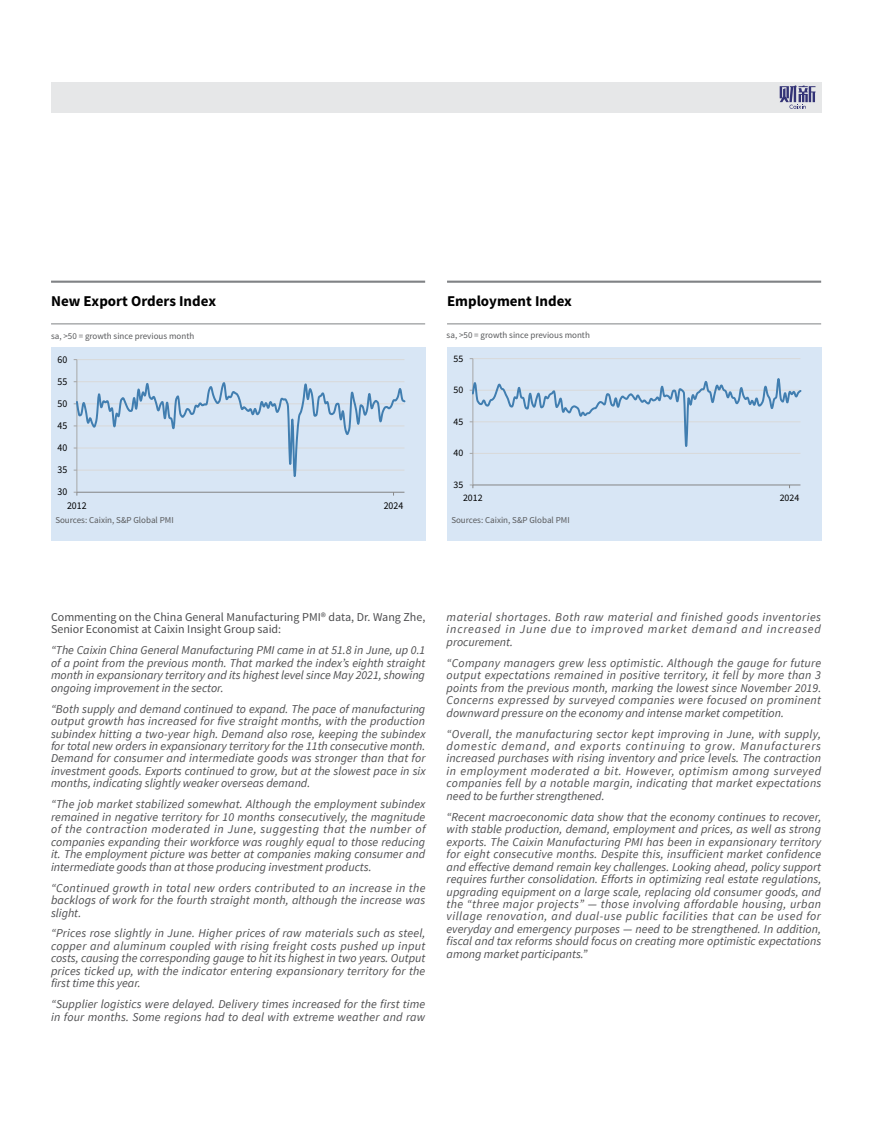
<style>
.page{position:relative;width:872px;height:1127px;background:#fff}
.page>*{position:absolute;margin:0;border:0;box-sizing:border-box;transform-origin:0 0}
.t1{font:700 15px "Source Sans Pro";color:#000}
.t2{font:italic 12px/12.5px "Source Sans Pro";color:#4d4d4f;text-align:justify}
.t3{font:12px/12.5px "Source Sans Pro";color:#4d4d4f}
.t4{font:10.35px "Source Sans Pro";letter-spacing:-.005em;color:#000;scale:.95 1}
.t5{font:9.9px "Source Sans Pro";letter-spacing:-.005em;color:#000}
.t6{font:9px "Source Sans Pro";color:#58595b}
</style>
<div class="page">
<div style="left:51px;top:347px;width:374px;height:194px;background:#d8e6f5"></div>
<hr style="left:51px;top:281px;width:374px;height:2px;background:#808285">
<hr style="left:51px;top:324px;width:374px;height:1px;background:#808285">
<div style="left:447px;top:347px;width:374px;height:194px;background:#d8e6f5"></div>
<hr style="left:447px;top:281px;width:374px;height:2px;background:#808285">
<hr style="left:447px;top:324px;width:374px;height:1px;background:#808285">
<div style="left:51px;top:82px;width:770px;height:30px;background:#e6e7e8"></div>
<svg style="left:779px;top:85px;width:36px;height:24px"></svg>
<hr style="left:473px;top:358px;width:327px;height:1px;background:#d9d9d9">
<hr style="left:472px;top:359px;width:1px;height:126px;background:#a6a6a6">
<hr style="left:473px;top:485px;width:327px;height:1px;background:#868686">
<svg style="left:470px;top:378px;width:331px;height:76px"></svg>
<hr style="left:77px;top:359px;width:327px;height:1px;background:#d9d9d9">
<hr style="left:76px;top:360px;width:1px;height:132px;background:#a6a6a6">
<hr style="left:77px;top:492px;width:327px;height:1px;background:#868686">
<svg style="left:74px;top:381px;width:331px;height:101px"></svg>
<p class="t1" style="left:51px;top:291px;width:166px">New Export Orders Index</p>
<p class="t1" style="left:447px;top:291px;width:126px">Employment Index</p>
<p class="t6" style="left:51px;top:330px;width:145px">sa, &gt;50 = growth since previous month</p>
<p class="t6" style="left:446px;top:330px;width:145px">sa, &gt;50 = growth since previous month</p>
<p class="t4" style="left:58px;top:353px;width:12px">60</p>
<p class="t4" style="left:58px;top:375px;width:12px">55</p>
<p class="t4" style="left:58px;top:397px;width:12px">50</p>
<p class="t4" style="left:58px;top:419px;width:12px">45</p>
<p class="t4" style="left:58px;top:441px;width:12px">40</p>
<p class="t4" style="left:58px;top:463px;width:12px">35</p>
<p class="t4" style="left:58px;top:485px;width:12px">30</p>
<p class="t4" style="left:67px;top:499px;width:22px">2012</p>
<p class="t4" style="left:384px;top:499px;width:22px">2024</p>
<p class="t6" style="left:55px;top:514px;width:120px">Sources: Caixin, S&amp;P Global PMI</p>
<p class="t5" style="left:453px;top:352px;width:11px">55</p>
<p class="t5" style="left:453px;top:384px;width:11px">50</p>
<p class="t5" style="left:453px;top:415px;width:11px">45</p>
<p class="t5" style="left:453px;top:447px;width:11px">40</p>
<p class="t5" style="left:453px;top:478px;width:11px">35</p>
<p class="t5" style="left:463px;top:492px;width:21px">2012</p>
<p class="t5" style="left:779px;top:492px;width:21px">2024</p>
<p class="t6" style="left:451px;top:514px;width:120px">Sources: Caixin, S&amp;P Global PMI</p>
<p class="t3" style="left:51px;top:611px;width:376px">Commenting on the China General Manufacturing PMI® data, Dr. Wang Zhe,<br>Senior Economist at Caixin Insight Group said:</p>
<p class="t2" style="left:51px;top:644px;width:376px">“The Caixin China General Manufacturing PMI came in at 51.8 in June, up 0.1 of a point from the previous month. That marked the index’s eighth straight month in expansionary territory and its highest level since May 2021, showing ongoing improvement in the sector.</p>
<p class="t2" style="left:51px;top:702px;width:376px">“Both supply and demand continued to expand. The pace of manufacturing output growth has increased for five straight months, with the production subindex hitting a two-year high. Demand also rose, keeping the subindex for total new orders in expansionary territory for the 11th consecutive month.<br>Demand for consumer and intermediate goods was stronger than that for investment goods. Exports continued to grow, but at the slowest pace in six months, indicating slightly weaker overseas demand.</p>
<p class="t2" style="left:51px;top:798px;width:376px">“The job market stabilized somewhat. Although the employment subindex remained in negative territory for 10 months consecutively, the magnitude of the contraction moderated in June, suggesting that the number of companies expanding their workforce was roughly equal to those reducing it. The employment picture was better at companies making consumer and intermediate goods than at those producing investment products.</p>
<p class="t2" style="left:51px;top:881px;width:376px">“Continued growth in total new orders contributed to an increase in the backlogs of work for the fourth straight month, although the increase was slight.</p>
<p class="t2" style="left:51px;top:927px;width:376px">“Prices rose slightly in June. Higher prices of raw materials such as steel, copper and aluminum coupled with rising freight costs pushed up input costs, causing the corresponding gauge to hit its highest in two years. Output prices ticked up, with the indicator entering expansionary territory for the first time this year.</p>
<p class="t2" style="left:51px;top:998px;width:376px">“Supplier logistics were delayed. Delivery times increased for the first time in four months. Some regions had to deal with extreme weather and raw</p>
<p class="t2" style="left:446px;top:611px;width:376px">material shortages. Both raw material and finished goods inventories increased in June due to improved market demand and increased procurement.</p>
<p class="t2" style="left:446px;top:656px;width:376px">“Company managers grew less optimistic. Although the gauge for future output expectations remained in positive territory, it fell by more than 3 points from the previous month, marking the lowest since November 2019.<br>Concerns expressed by surveyed companies were focused on prominent downward pressure on the economy and intense market competition.</p>
<p class="t2" style="left:446px;top:727px;width:376px">“Overall, the manufacturing sector kept improving in June, with supply, domestic demand, and exports continuing to grow. Manufacturers increased purchases with rising inventory and price levels. The contraction in employment moderated a bit. However, optimism among surveyed companies fell by a notable margin, indicating that market expectations need to be further strengthened.</p>
<p class="t2" style="left:446px;top:810px;width:376px">“Recent macroeconomic data show that the economy continues to recover, with stable production, demand, employment and prices, as well as strong exports. The Caixin Manufacturing PMI has been in expansionary territory for eight consecutive months. Despite this, insufficient market confidence and effective demand remain key challenges. Looking ahead, policy support requires further consolidation. Efforts in optimizing real estate regulations, upgrading equipment on a large scale, replacing old consumer goods, and the “three major projects” — those involving affordable housing, urban village renovation, and dual-use public facilities that can be used for everyday and emergency purposes — need to be strengthened. In addition, fiscal and tax reforms should focus on creating more optimistic expectations among market participants.”</p>
</div>
